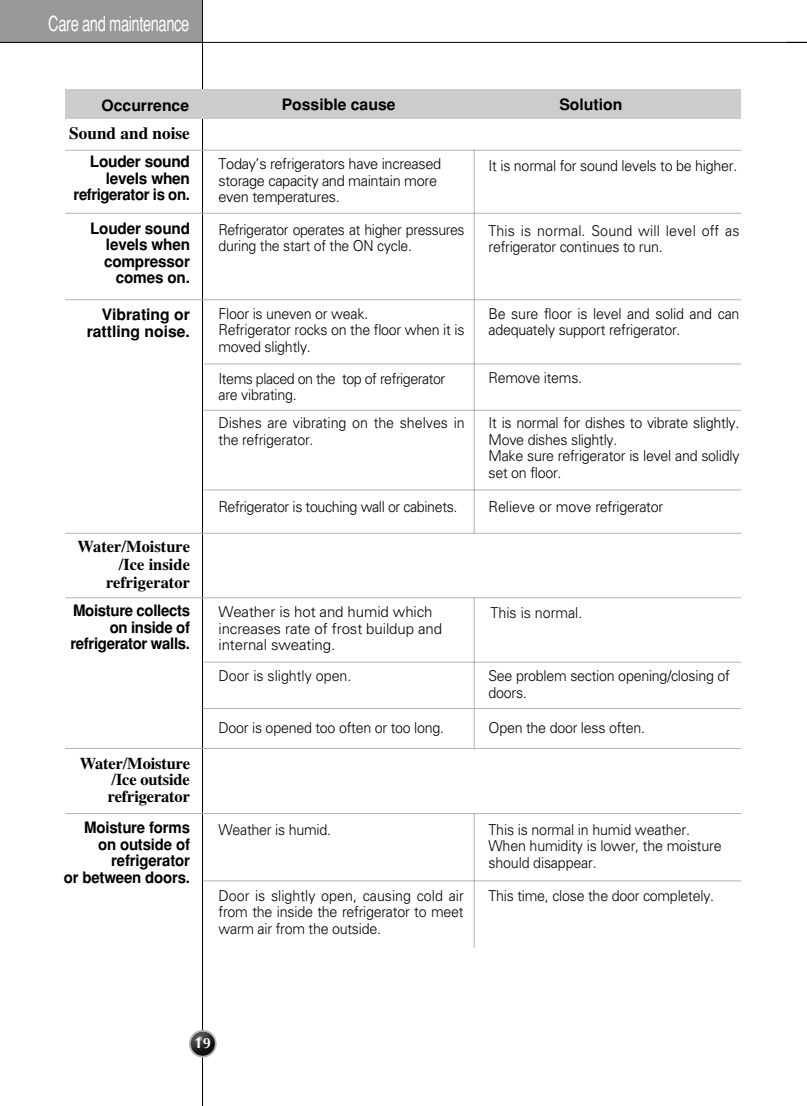
<style>
.page{position:relative;width:807px;height:1106px;background:#fff}
.page>*{position:absolute;margin:0;border:0;box-sizing:border-box;transform-origin:0 0}
.t1{font:21px "Helvetica";letter-spacing:-.03em;color:#fff;scale:.7 1}
.t2{font:700 17.25px "Times";color:#000}
.t3{font:700 16.5px/16.5px "Times";letter-spacing:-.01em;color:#000;text-align:justify}
.t4{font:700 15.75px/16.5px "Helvetica";letter-spacing:-.01em;color:#000;text-align:right}
.t5{font:700 15.75px/16.5px "Helvetica";letter-spacing:-.01em;color:#000;text-align:right;scale:.95 1}
.t6{font:300 15px/16.5px "Univers";letter-spacing:-.015em;color:#000;scale:.95 1}
.t7{font:300 15px/16.5px "Univers";letter-spacing:-.015em;color:#000}
.t8{font:300 15px/16.5px "Univers";letter-spacing:-.015em;color:#000;scale:.94 1}
.t9{font:300 15px/16.5px "Univers";letter-spacing:.01em;color:#000;scale:.95 1}
.t10{font:300 15px/16.5px "Univers";letter-spacing:-.035em;color:#000;scale:.95 1}
.t11{font:700 15px "Optane";color:#fff}
</style>
<div class="page">
<div style="left:0;top:0;width:203px;height:43px;background:#999"></div>
<hr style="left:202px;top:0;width:1px;height:1106px;background:#000">
<svg style="left:189px;top:1029px;width:28px;height:28px"></svg>
<img style="left:191px;top:1031px;width:24px;height:24px;border-radius:50%">
<hr style="left:0;top:42px;width:807px;height:1px;background:#000">
<hr style="left:65px;top:213px;width:676px;height:1px;background:#b3b3b3">
<hr style="left:65px;top:299px;width:676px;height:1px;background:#b3b3b3">
<hr style="left:203px;top:410px;width:538px;height:1px;background:#b3b3b3">
<hr style="left:203px;top:489px;width:538px;height:1px;background:#b3b3b3">
<hr style="left:65px;top:533px;width:676px;height:1px;background:#b3b3b3">
<hr style="left:65px;top:597px;width:676px;height:1px;background:#b3b3b3">
<hr style="left:203px;top:662px;width:538px;height:1px;background:#b3b3b3">
<hr style="left:203px;top:708px;width:538px;height:1px;background:#b3b3b3">
<hr style="left:65px;top:813px;width:676px;height:1px;background:#b3b3b3">
<hr style="left:203px;top:880px;width:538px;height:1px;background:#b3b3b3">
<hr style="left:65px;top:748px;width:676px;height:1px;background:#b3b3b3">
<hr style="left:65px;top:150px;width:676px;height:1px;background:#b3b3b3">
<hr style="left:204px;top:363px;width:537px;height:1px;background:#b3b3b3">
<hr style="left:474px;top:597px;width:1px;height:152px;background:#b3b3b3">
<hr style="left:474px;top:150px;width:1px;height:383px;background:#b3b3b3">
<hr style="left:474px;top:813px;width:1px;height:134px;background:#b3b3b3">
<div style="left:65px;top:89px;width:676px;height:30px;background:#ccc"></div>
<h1 class="t1" style="left:48px;top:16px;width:203px">Care and maintenance</h1>
<p class="t4" style="left:102px;top:98px;width:89px">Occurrence</p>
<p class="t4" style="left:282px;top:97px;width:115px">Possible cause</p>
<p class="t2" style="left:69px;top:127px;width:122px">Sound and noise</p>
<p class="t4" style="left:74px;top:155px;width:118px">Louder sound levels when refrigerator is on.</p>
<p class="t4" style="left:90px;top:222px;width:102px">Louder sound levels when compressor comes on.</p>
<p class="t4" style="left:87px;top:308px;width:105px">Vibrating or rattling noise.</p>
<p class="t3" style="left:78px;top:538px;width:114px;line-height:18px;text-align:right">Water/Moisture /Ice inside refrigerator</p>
<p class="t5" style="left:70px;top:604px;width:127px">Moisture collects on inside of refrigerator walls.</p>
<p class="t3" style="left:108px;top:756px;width:84px;text-indent:-28px">Water/Moisture /Ice outside refrigerator</p>
<p class="t5" style="left:64px;top:820px;width:134px">Moisture forms on outside of refrigerator<br>or between doors.</p>
<p class="t7" style="left:219px;top:157px;width:224px">Today’s refrigerators have increased storage capacity and maintain more even temperatures.</p>
<p class="t8" style="left:219px;top:222px;width:263px">Refrigerator operates at higher pressures during the start of the ON cycle.</p>
<p class="t6" style="left:219px;top:306px;width:260px">Floor is uneven or weak.<br>Refrigerator rocks on the floor when it is moved slightly.</p>
<p class="t10" style="left:219px;top:372px;width:240px">Items placed on the top of refrigerator are vibrating.</p>
<p class="t6" style="left:219px;top:416px;width:261px">Dishes are vibrating on the shelves in the refrigerator.</p>
<p class="t6" style="left:219px;top:500px;width:253px">Refrigerator is touching wall or cabinets.</p>
<p class="t7" style="left:219px;top:605px;width:225px">Weather is hot and humid which increases rate of frost buildup and internal sweating.</p>
<p class="t6" style="left:219px;top:668px;width:142px">Door is slightly open.</p>
<p class="t6" style="left:219px;top:721px;width:239px">Door is opened too often or too long.</p>
<p class="t6" style="left:219px;top:822px;width:120px">Weather is humid.</p>
<p class="t6" style="left:219px;top:888px;width:260px;text-align:justify">Door is slightly open, causing cold air from the inside the refrigerator to meet warm air from the outside.</p>
<p class="t4" style="left:559px;top:97px;width:64px">Solution</p>
<p class="t6" style="left:489px;top:159px;width:263px">It is normal for sound levels to be higher.</p>
<p class="t9" style="left:489px;top:224px;width:266px">This is normal. Sound will level off as refrigerator continues to run.</p>
<p class="t6" style="left:489px;top:306px;width:266px">Be sure floor is level and solid and can adequately support refrigerator.</p>
<p class="t6" style="left:489px;top:371px;width:100px">Remove items.</p>
<p class="t6" style="left:489px;top:416px;width:266px">It is normal for dishes to vibrate slightly.<br>Move dishes slightly.<br>Make sure refrigerator is level and solidly set on floor.</p>
<p class="t6" style="left:489px;top:500px;width:185px">Relieve or move refrigerator</p>
<p class="t6" style="left:491px;top:606px;width:98px">This is normal.</p>
<p class="t6" style="left:489px;top:669px;width:256px">See problem section opening/closing of doors.</p>
<p class="t6" style="left:489px;top:721px;width:166px">Open the door less often.</p>
<p class="t6" style="left:489px;top:822px;width:247px">This is normal in humid weather.<br>When humidity is lower, the moisture should disappear.</p>
<p class="t6" style="left:489px;top:889px;width:239px">This time, close the door completely.</p>
<p class="t11" style="left:195px;top:1036px;width:18px">19</p>
</div>
